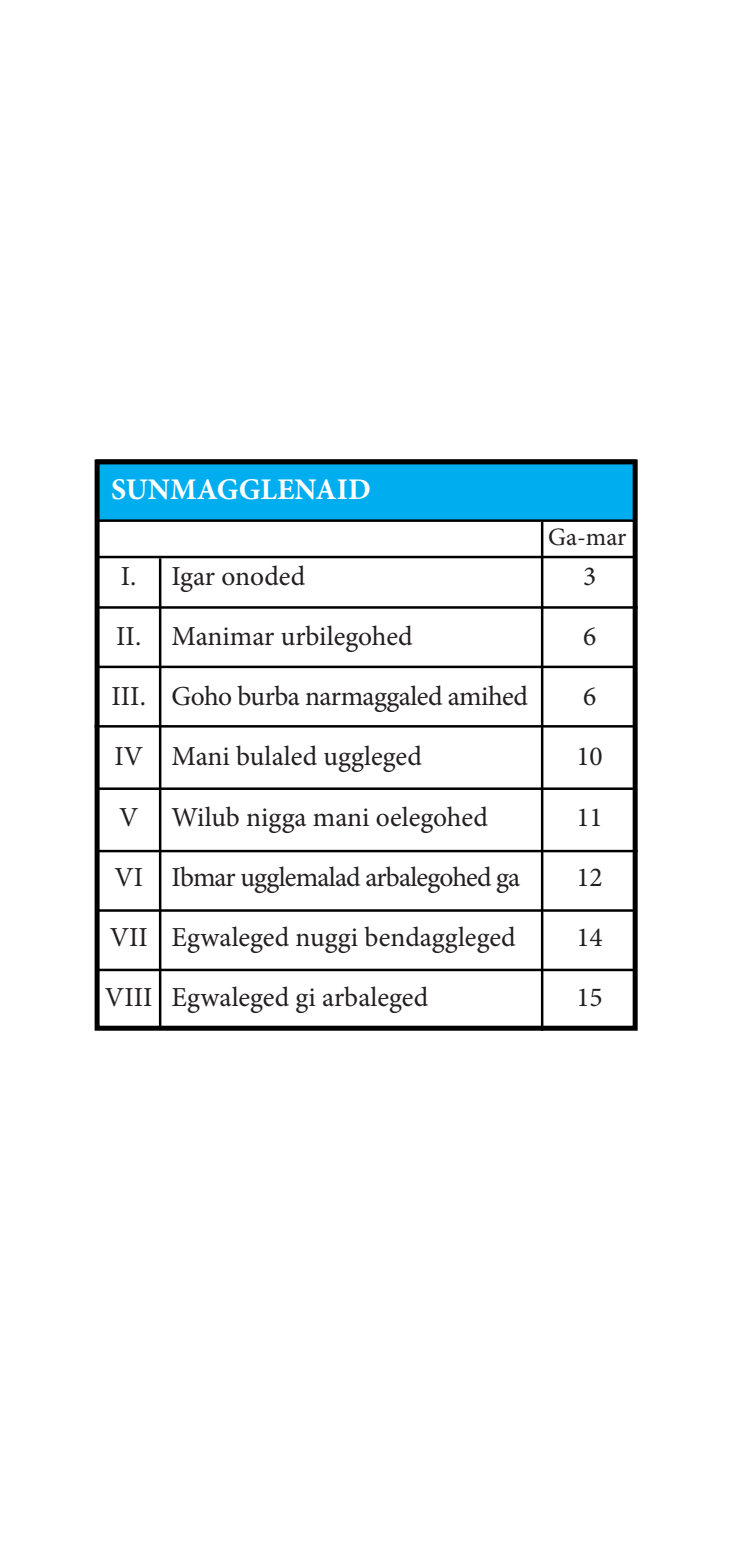
<style>
.page{position:relative;width:736px;height:1550px;background:#fff}
.page>*{position:absolute;margin:0;border:0;box-sizing:border-box;transform-origin:0 0}
.t1{font:700 30px "Minion Pro";color:#fff}
.t2{font:27.5px "Minion Pro";letter-spacing:-.005em;color:#231f20}
.t3{font:27.5px "Minion Pro";letter-spacing:-.03em;color:#231f20}
.t4{font:25px "Minion Pro";color:#231f20}
</style>
<div class="page">
<div style="left:96px;top:459px;width:540px;height:63px;background:#00aeef;border:2px solid #000"></div>
<div style="left:95px;top:459px;width:542px;height:571px;border:5px solid #000"></div>
<hr style="left:96px;top:555px;width:540px;height:3px;background:#000">
<hr style="left:159px;top:558px;width:2px;height:467px;background:#000">
<hr style="left:540px;top:522px;width:3px;height:508px;background:#000">
<hr style="left:96px;top:606px;width:541px;height:2px;background:#000">
<hr style="left:96px;top:665px;width:540px;height:3px;background:#000">
<hr style="left:95px;top:725px;width:540px;height:2px;background:#000">
<hr style="left:96px;top:787px;width:540px;height:2px;background:#000">
<hr style="left:97px;top:849px;width:540px;height:3px;background:#000">
<hr style="left:96px;top:909px;width:540px;height:2px;background:#000">
<hr style="left:96px;top:968px;width:540px;height:3px;background:#000">
<p class="t1" style="left:111px;top:468px;width:261px">SUNMAGGLENAID</p>
<p class="t4" style="left:548px;top:520px;width:80px">Ga-mar</p>
<p class="t2" style="left:121px;top:558px;width:17px">I.</p>
<p class="t2" style="left:116px;top:618px;width:27px">II.</p>
<p class="t2" style="left:111px;top:678px;width:36px">III.</p>
<p class="t2" style="left:114px;top:738px;width:30px">IV</p>
<p class="t2" style="left:119px;top:798px;width:21px">V</p>
<p class="t2" style="left:114px;top:858px;width:30px">VI</p>
<p class="t2" style="left:110px;top:918px;width:40px">VII</p>
<p class="t2" style="left:105px;top:978px;width:49px">VIII</p>
<p class="t2" style="left:171px;top:558px;width:135px">Igar onoded</p>
<p class="t2" style="left:171px;top:618px;width:242px">Manimar urbilegohed</p>
<p class="t2" style="left:171px;top:678px;width:358px">Goho burba narmaggaled amihed</p>
<p class="t2" style="left:171px;top:738px;width:252px">Mani bulaled uggleged</p>
<p class="t2" style="left:171px;top:798px;width:317px">Wilub nigga mani oelegohed</p>
<p class="t3" style="left:171px;top:858px;width:350px">Ibmar ugglemalad arbalegohed ga</p>
<p class="t2" style="left:171px;top:918px;width:345px">Egwaleged nuggi bendaggleged</p>
<p class="t2" style="left:171px;top:978px;width:258px">Egwaleged gi arbaleged</p>
<p class="t2" style="left:582px;top:558px;width:15px">3</p>
<p class="t2" style="left:582px;top:618px;width:15px">6</p>
<p class="t2" style="left:582px;top:678px;width:15px">6</p>
<p class="t2" style="left:576px;top:738px;width:28px">10</p>
<p class="t2" style="left:576px;top:798px;width:28px">11</p>
<p class="t2" style="left:576px;top:858px;width:28px">12</p>
<p class="t2" style="left:576px;top:918px;width:28px">14</p>
<p class="t2" style="left:576px;top:978px;width:28px">15</p>
</div>
